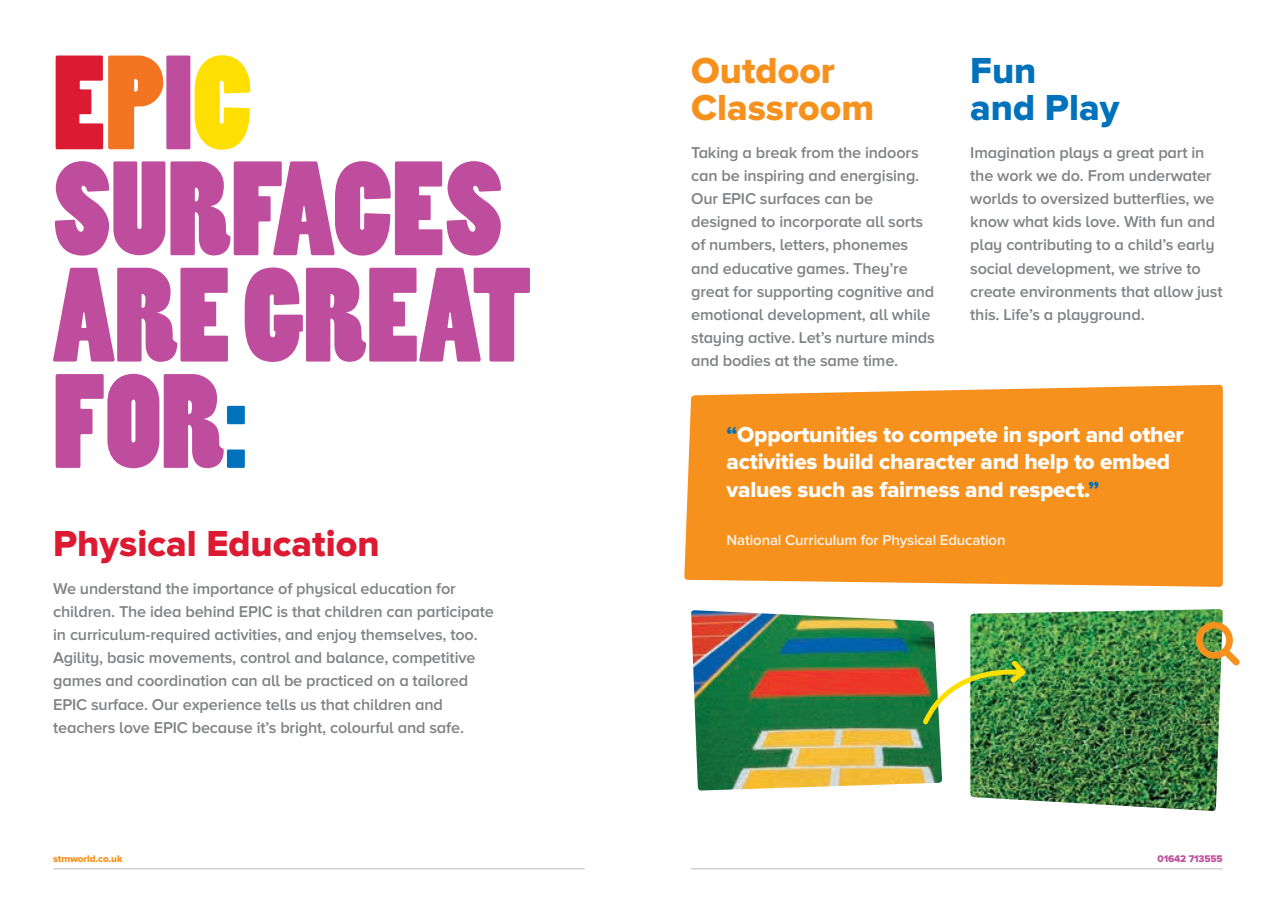
<style>
.page{position:relative;width:1276px;height:922px;background:#fff}
.page>*{position:absolute;margin:0;border:0;box-sizing:border-box;transform-origin:0 0}
.t1{font:125px/106.2px "Poplar Std";color:#bf4d9d}
.t2{font:37.5px "Proxima Nova Extrabld";color:#dc1a32}
.t3{font:37.5px/37.5px "Proxima Nova Extrabld";color:#f6911e}
.t4{font:37.5px/37.5px "Proxima Nova Extrabld";color:#0072bc}
.t5{font:22.5px/27.5px "Proxima Nova Extrabld";letter-spacing:-.01em;color:#fff}
.t6{font:600 16.25px/23.1px "Proxima Nova A";letter-spacing:-.01em;color:#808285}
.t7{font:600 15px "Proxima Nova";letter-spacing:-.01em;color:#fef2e3}
.t8{font:10px "Proxima Nova Extrabld";letter-spacing:-.01em;color:#f6911e}
.t9{font:10px "Proxima Nova Extrabld";letter-spacing:-.01em;color:#bf4d9d}
.s1{color:#0072bc}
</style>
<div class="page">
<img style="left:970px;top:609px;width:253px;height:202px">
<img style="left:691px;top:610px;width:251px;height:180px">
<svg style="left:56px;top:55px;width:194px;height:95px"></svg>
<div style="left:684px;top:384px;width:538px;height:202px;background:#f6911e"></div>
<img style="left:920px;top:656px;width:110px;height:70px">
<svg style="left:1196px;top:621px;width:43px;height:44px"></svg>
<hr style="left:53px;top:868px;width:532px;height:1px;background:#bcbdc0">
<hr style="left:691px;top:868px;width:531px;height:1px;background:#bcbdc0">
<h1 class="t1" style="left:53px;top:162px;width:480px">SURFACES<br>ARE GREAT<br>FOR<span class="s1">:</span></h1>
<h2 class="t2" style="left:53px;top:522px;width:328px">Physical Education</h2>
<p class="t6" style="left:53px;top:576px;width:442px">We understand the importance of physical education for children. The idea behind EPIC is that children can participate in curriculum-required activities, and enjoy themselves, too.<br>Agility, basic movements, control and balance, competitive games and coordination can all be practiced on a tailored EPIC surface. Our experience tells us that children and teachers love EPIC because it’s bright, colourful and safe.</p>
<h2 class="t3" style="left:691px;top:53px;width:184px">Outdoor<br>Classroom</h2>
<p class="t6" style="left:691px;top:141px;width:245px">Taking a break from the indoors can be inspiring and energising.<br>Our EPIC surfaces can be designed to incorporate all sorts of numbers, letters, phonemes and educative games. They’re great for supporting cognitive and emotional development, all while staying active. Let’s nurture minds and bodies at the same time.</p>
<h2 class="t4" style="left:970px;top:53px;width:151px">Fun<br>and Play</h2>
<p class="t6" style="left:970px;top:141px;width:254px">Imagination plays a great part in the work we do. From underwater worlds to oversized butterflies, we know what kids love. With fun and play contributing to a child’s early social development, we strive to create environments that allow just this. Life’s a playground.</p>
<h3 class="t5" style="left:726px;top:421px;width:459px"><span class="s1">“</span>Opportunities to compete in sport and other activities build character and help to embed values such as fairness and respect.<span class="s1">”</span></h3>
<p class="t7" style="left:726px;top:531px;width:280px">National Curriculum for Physical Education</p>
<p class="t8" style="left:53px;top:852px;width:71px">stmworld.co.uk</p>
<p class="t9" style="left:1157px;top:852px;width:67px">01642 713555</p>
</div>
